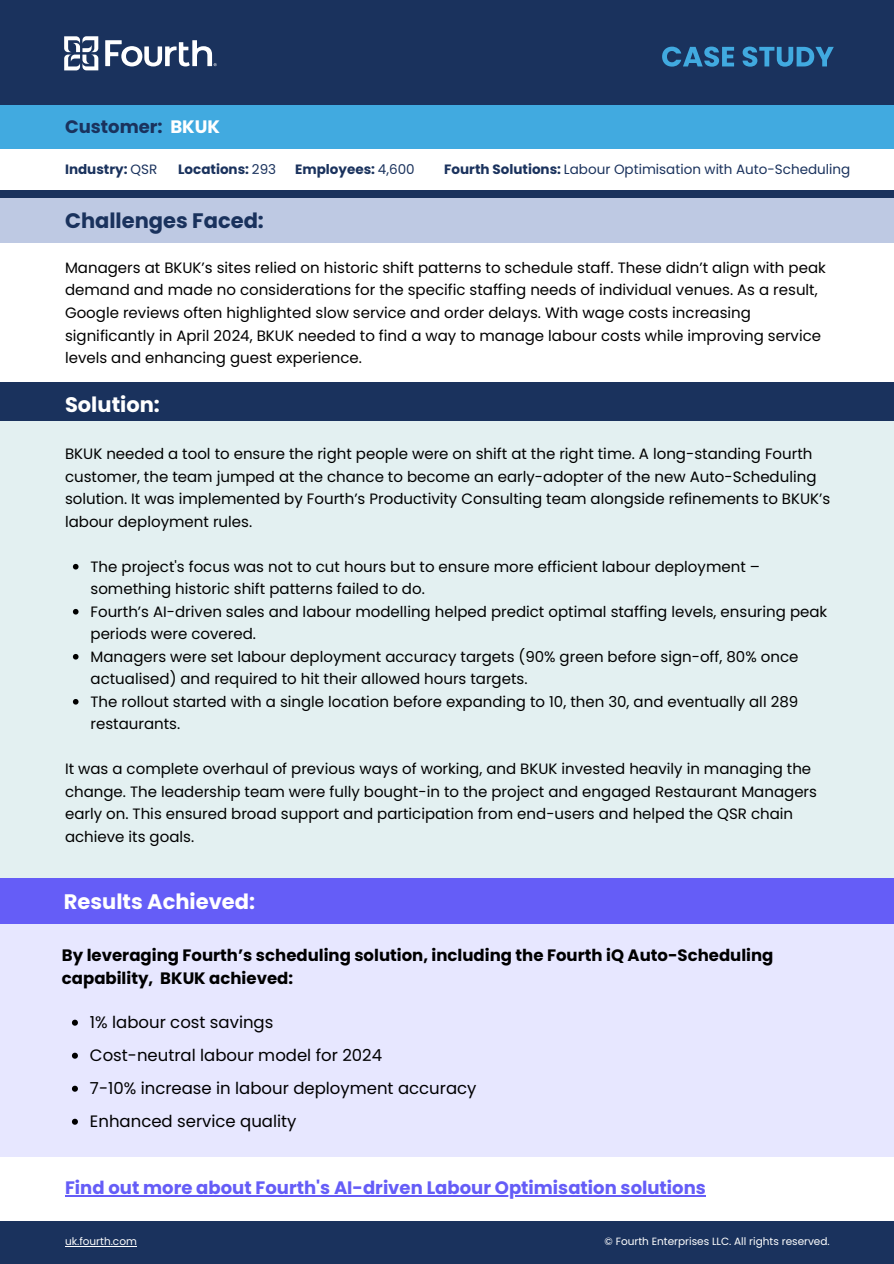
<style>
.page{position:relative;width:894px;height:1264px;background:#fff}
.page>*{position:absolute;margin:0;border:0;box-sizing:border-box;transform-origin:0 0}
.t1{font:700 21px "Poppins";color:#fff}
.t2{font:700 21px "Poppins";color:#1a325d}
.t3{font:700 18px "Poppins";color:#655df7}
.t4{font:700 18px "Poppins";color:#1a325d}
.t5{font:16.5px/33px "Poppins";color:#000}
.t6{font:700 16.5px/23px "Poppins";color:#000}
.t7{font:15px/22.5px "Poppins";color:#000}
.t8{font:13.5px "Poppins";color:#1a325d}
.t9{font:700 13.5px "Poppins";color:#1a325d}
.t10{font:10.5px "Poppins";color:#fff}
.s1{color:#fff}
.s2{font-weight:400}
.s3{font-weight:700}
</style>
<div class="page">
<div style="left:0;top:0;width:893px;height:107px;background:#1a325d"></div>
<svg style="left:64px;top:36px;width:34px;height:34px"></svg>
<svg style="left:105px;top:40px;width:111px;height:26px"></svg>
<svg style="left:662px;top:47px;width:71px;height:20px"></svg>
<svg style="left:742px;top:47px;width:91px;height:20px"></svg>
<div style="left:0;top:1220px;width:893px;height:43px;background:#1a325d"></div>
<div style="left:0;top:106px;width:893px;height:43px;background:#41aae0"></div>
<div style="left:0;top:191px;width:893px;height:9px;background:#1a325d"></div>
<div style="left:0;top:198px;width:893px;height:44px;background:#bec9e3"></div>
<div style="left:0;top:382px;width:893px;height:47px;background:#1a325d"></div>
<div style="left:0;top:421px;width:893px;height:457px;background:#e3f0f1"></div>
<div style="left:0;top:897px;width:893px;height:259px;background:#e7e7ff"></div>
<div style="left:0;top:878px;width:893px;height:45px;background:#655df7"></div>
<hr style="left:65px;top:1245px;width:72px;height:1px;background:#fff">
<hr style="left:65px;top:1195px;width:640px;height:1px;background:#655df7">
<svg style="left:73px;top:564px;width:5px;height:5px"></svg>
<svg style="left:73px;top:609px;width:5px;height:5px"></svg>
<svg style="left:73px;top:654px;width:5px;height:5px"></svg>
<svg style="left:73px;top:699px;width:5px;height:5px"></svg>
<svg style="left:72px;top:1019px;width:6px;height:6px"></svg>
<svg style="left:72px;top:1052px;width:6px;height:6px"></svg>
<svg style="left:72px;top:1085px;width:6px;height:6px"></svg>
<svg style="left:72px;top:1118px;width:6px;height:6px"></svg>
<p class="t4" style="left:65px;top:117px;width:156px">Customer: <span class="s1">BKUK</span></p>
<p class="t9" style="left:65px;top:161px;width:94px">Industry: <span class="s2">QSR</span></p>
<p class="t9" style="left:178px;top:161px;width:99px">Locations: <span class="s2">293</span></p>
<p class="t9" style="left:295px;top:161px;width:121px">Employees: <span class="s2">4,600</span></p>
<p class="t8" style="left:444px;top:161px;width:407px"><span class="s3">Fourth Solutions:</span> Labour Optimisation with Auto-Scheduling</p>
<h1 class="t2" style="left:65px;top:208px;width:200px">Challenges Faced:</h1>
<p class="t7" style="left:65px;top:256px;width:762px">Managers at BKUK’s sites relied on historic shift patterns to schedule staff. These didn’t align with peak demand and made no considerations for the specific staffing needs of individual venues. As a result, Google reviews often highlighted slow service and order delays. With wage costs increasing significantly in April 2024, BKUK needed to find a way to manage labour costs while improving service levels and enhancing guest experience.</p>
<h1 class="t1" style="left:65px;top:393px;width:96px">Solution:</h1>
<p class="t7" style="left:65px;top:443px;width:766px">BKUK needed a tool to ensure the right people were on shift at the right time. A long-standing Fourth customer, the team jumped at the chance to become an early-adopter of the new Auto-Scheduling solution. It was implemented by Fourth’s Productivity Consulting team alongside refinements to BKUK’s labour deployment rules.</p>
<p class="t7" style="left:90px;top:555px;width:738px">The project's focus was not to cut hours but to ensure more efficient labour deployment – something historic shift patterns failed to do.<br>Fourth’s AI-driven sales and labour modelling helped predict optimal staffing levels, ensuring peak periods were covered.<br>Managers were set labour deployment accuracy targets (90% green before sign-off, 80% once actualised) and required to hit their allowed hours targets.<br>The rollout started with a single location before expanding to 10, then 30, and eventually all 289 restaurants.</p>
<p class="t7" style="left:65px;top:758px;width:753px">It was a complete overhaul of previous ways of working, and BKUK invested heavily in managing the change. The leadership team were fully bought-in to the project and engaged Restaurant Managers early on. This ensured broad support and participation from end-users and helped the QSR chain achieve its goals.</p>
<h1 class="t1" style="left:64px;top:889px;width:193px">Results Achieved:</h1>
<p class="t6" style="left:62px;top:943px;width:713px">By leveraging Fourth’s scheduling solution, including the Fourth iQ Auto-Scheduling capability, BKUK achieved:</p>
<p class="t5" style="left:90px;top:1005px;width:388px">1% labour cost savings<br>Cost-neutral labour model for 2024<br>7-10% increase in labour deployment accuracy<br>Enhanced service quality</p>
<p class="t3" style="left:65px;top:1177px;width:642px">Find out more about Fourth's AI-driven Labour Optimisation solutions</p>
<p class="t10" style="left:65px;top:1234px;width:73px">uk.fourth.com</p>
<p class="t10" style="left:604px;top:1234px;width:227px">© Fourth Enterprises LLC. All rights reserved.</p>
</div>
